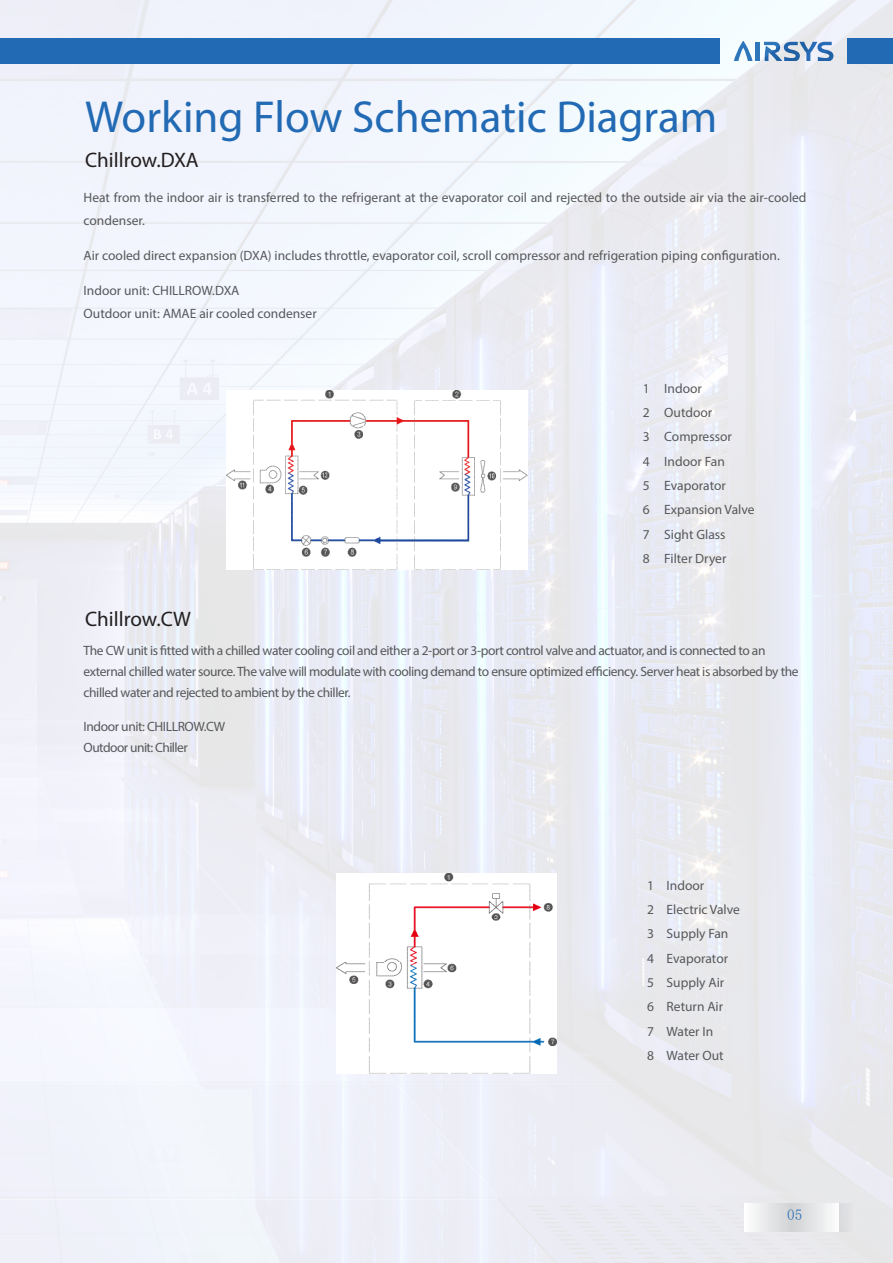
<style>
.page{position:relative;width:893px;height:1263px;background:#fff}
.page>*{position:absolute;margin:0;border:0;box-sizing:border-box;transform-origin:0 0}
.t1{font:45px "Myriad Pro";color:#226ab4}
.t2{font:21px "Myriad Pro";color:#231f20}
.t3{font:15px "Sim Sun";color:#226ab4}
.内页-内文{font:13.5px/22.5px "Myriad Pro";letter-spacing:-.005em;color:#57585a}
.内页-内文-2{font:13.5px/21px "Myriad Pro";letter-spacing:-.03em;color:#57585a}
.内页-内文-3{font:13.5px "Myriad Pro";letter-spacing:-.04em;color:#57585a}
</style>
<div class="page">
<img style="left:0;top:0;width:893px;height:1263px">
<div style="left:0;top:38px;width:700px;height:26px;background:#226ab4"></div>
<div style="left:700px;top:38px;width:20px;height:26px;background:#226ab4"></div>
<div style="left:847px;top:38px;width:46px;height:26px;background:#226ab4"></div>
<svg style="left:744px;top:1203px;width:95px;height:29px"></svg>
<img style="left:227px;top:390px;width:300px;height:179px">
<img style="left:337px;top:873px;width:219px;height:200px">
<p class="t1" style="left:85px;top:89px;width:634px">Working Flow Schematic Diagram</p>
<p class="t2" style="left:85px;top:147px;width:115px">Chillrow.DXA</p>
<p class="内页-内文" style="left:84px;top:186px;width:724px">Heat from the indoor air is transferred to the refrigerant at the evaporator coil and rejected to the outside air via the air-cooled condenser.</p>
<p class="内页-内文" style="left:84px;top:244px;width:698px">Air cooled direct expansion (DXA) includes throttle, evaporator coil, scroll compressor and refrigeration piping configuration.</p>
<p class="内页-内文" style="left:84px;top:279px;width:157px">Indoor unit: CHILLROW.DXA</p>
<p class="内页-内文" style="left:84px;top:302px;width:235px">Outdoor unit: AMAE air cooled condenser</p>
<p class="内页-内文" style="left:643px;top:377px;width:8px">1</p>
<p class="内页-内文" style="left:664px;top:377px;width:39px">Indoor</p>
<p class="内页-内文" style="left:643px;top:401px;width:8px">2</p>
<p class="内页-内文" style="left:664px;top:401px;width:50px">Outdoor</p>
<p class="内页-内文" style="left:643px;top:425px;width:8px">3</p>
<p class="内页-内文" style="left:664px;top:425px;width:69px">Compressor</p>
<p class="内页-内文" style="left:643px;top:450px;width:8px">4</p>
<p class="内页-内文" style="left:664px;top:450px;width:62px">Indoor Fan</p>
<p class="内页-内文" style="left:643px;top:474px;width:8px">5</p>
<p class="内页-内文" style="left:664px;top:474px;width:63px">Evaporator</p>
<p class="内页-内文" style="left:643px;top:498px;width:8px">6</p>
<p class="内页-内文" style="left:664px;top:498px;width:92px">Expansion Valve</p>
<p class="内页-内文" style="left:643px;top:523px;width:8px">7</p>
<p class="内页-内文" style="left:664px;top:523px;width:63px">Sight Glass</p>
<p class="内页-内文" style="left:643px;top:547px;width:8px">8</p>
<p class="内页-内文" style="left:664px;top:547px;width:64px">Filter Dryer</p>
<p class="t2" style="left:85px;top:606px;width:107px">Chillrow.CW</p>
<p class="内页-内文-2" style="left:84px;top:640px;width:716px">The CW unit is fitted with a chilled water cooling coil and either a 2-port or 3-port control valve and actuator, and is connected to an external chilled water source. The valve will modulate with cooling demand to ensure optimized efficiency. Server heat is absorbed by the chilled water and rejected to ambient by the chiller.</p>
<p class="内页-内文-2" style="left:84px;top:716px;width:143px">Indoor unit: CHILLROW.CW</p>
<p class="内页-内文-3" style="left:84px;top:739px;width:106px">Outdoor unit: Chiller</p>
<p class="内页-内文" style="left:647px;top:874px;width:8px">1</p>
<p class="内页-内文" style="left:667px;top:874px;width:39px">Indoor</p>
<p class="内页-内文" style="left:647px;top:898px;width:8px">2</p>
<p class="内页-内文" style="left:667px;top:898px;width:75px">Electric Valve</p>
<p class="内页-内文" style="left:647px;top:922px;width:8px">3</p>
<p class="内页-内文" style="left:667px;top:922px;width:63px">Supply Fan</p>
<p class="内页-内文" style="left:647px;top:947px;width:8px">4</p>
<p class="内页-内文" style="left:667px;top:947px;width:63px">Evaporator</p>
<p class="内页-内文" style="left:647px;top:971px;width:8px">5</p>
<p class="内页-内文" style="left:667px;top:971px;width:59px">Supply Air</p>
<p class="内页-内文" style="left:647px;top:995px;width:8px">6</p>
<p class="内页-内文" style="left:667px;top:995px;width:58px">Return Air</p>
<p class="内页-内文" style="left:647px;top:1020px;width:8px">7</p>
<p class="内页-内文" style="left:667px;top:1020px;width:48px">Water In</p>
<p class="内页-内文" style="left:647px;top:1044px;width:8px">8</p>
<p class="内页-内文" style="left:667px;top:1044px;width:59px">Water Out</p>
<p class="t3" style="left:787px;top:1207px;width:31px">0505</p>
</div>
